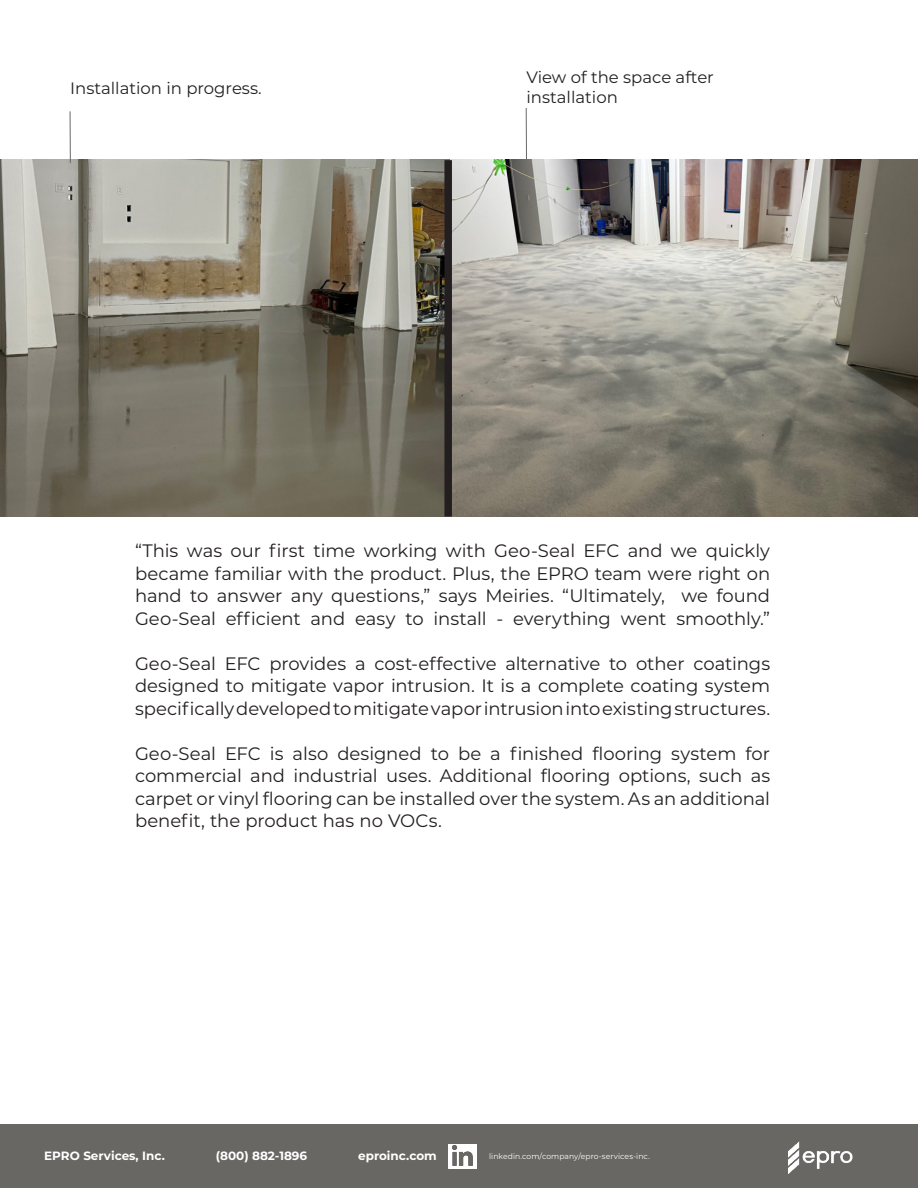
<style>
.page{position:relative;width:918px;height:1188px;background:#fff}
.page>*{position:absolute;margin:0;border:0;box-sizing:border-box;transform-origin:0 0}
.t1{font:18px/22.5px "Montserrat";letter-spacing:-.005em;color:#231f20;text-align:justify}
.t2{font:16.5px/19.8px "Montserrat";color:#231f20}
.t3{font:700 12px "Montserrat";color:#fff}
.t4{font:7.8px "Montserrat";letter-spacing:.01em;color:#fff}
</style>
<div class="page">
<div style="left:0;top:1125px;width:918px;height:63px;background:#686763"></div>
<img style="left:789px;top:1141px;width:64px;height:33px">
<img style="left:448px;top:1144px;width:28px;height:24px">
<img style="left:0;top:160px;width:444px;height:357px">
<img style="left:452px;top:160px;width:466px;height:357px">
<hr style="left:70px;top:111px;width:1px;height:52px;background:#686763">
<hr style="left:526px;top:108px;width:1px;height:52px;background:#686763">
<div style="left:444px;top:160px;width:8px;height:357px;background:#231f20"></div>
<p class="t2" style="left:70px;top:77px;width:193px">Installation in progress.</p>
<p class="t2" style="left:526px;top:67px;width:189px">View of the space after installation</p>
<p class="t1" style="left:135px;top:539px;width:637px">“This was our first time working with Geo-Seal EFC and we quickly became familiar with the product. Plus, the EPRO team were right on hand to answer any questions,” says Meiries. “Ultimately, we found Geo-Seal efficient and easy to install - everything went smoothly.”</p>
<p class="t1" style="left:135px;top:652px;width:637px">Geo-Seal EFC provides a cost-effective alternative to other coatings designed to mitigate vapor intrusion. It is a complete coating system specifically developed to mitigate vapor intrusion into existing structures.</p>
<p class="t1" style="left:135px;top:742px;width:637px">Geo-Seal EFC is also designed to be a finished flooring system for commercial and industrial uses. Additional flooring options, such as carpet or vinyl flooring can be installed over the system. As an additional benefit, the product has no VOCs.</p>
<p class="t3" style="left:44px;top:1147px;width:122px">EPRO Services, Inc.</p>
<p class="t3" style="left:216px;top:1147px;width:93px">(800) 882-1896</p>
<p class="t3" style="left:358px;top:1147px;width:80px">eproinc.com</p>
<p class="t4" style="left:489px;top:1151px;width:162px">linkedin.com/company/epro-services-inc.</p>
</div>
